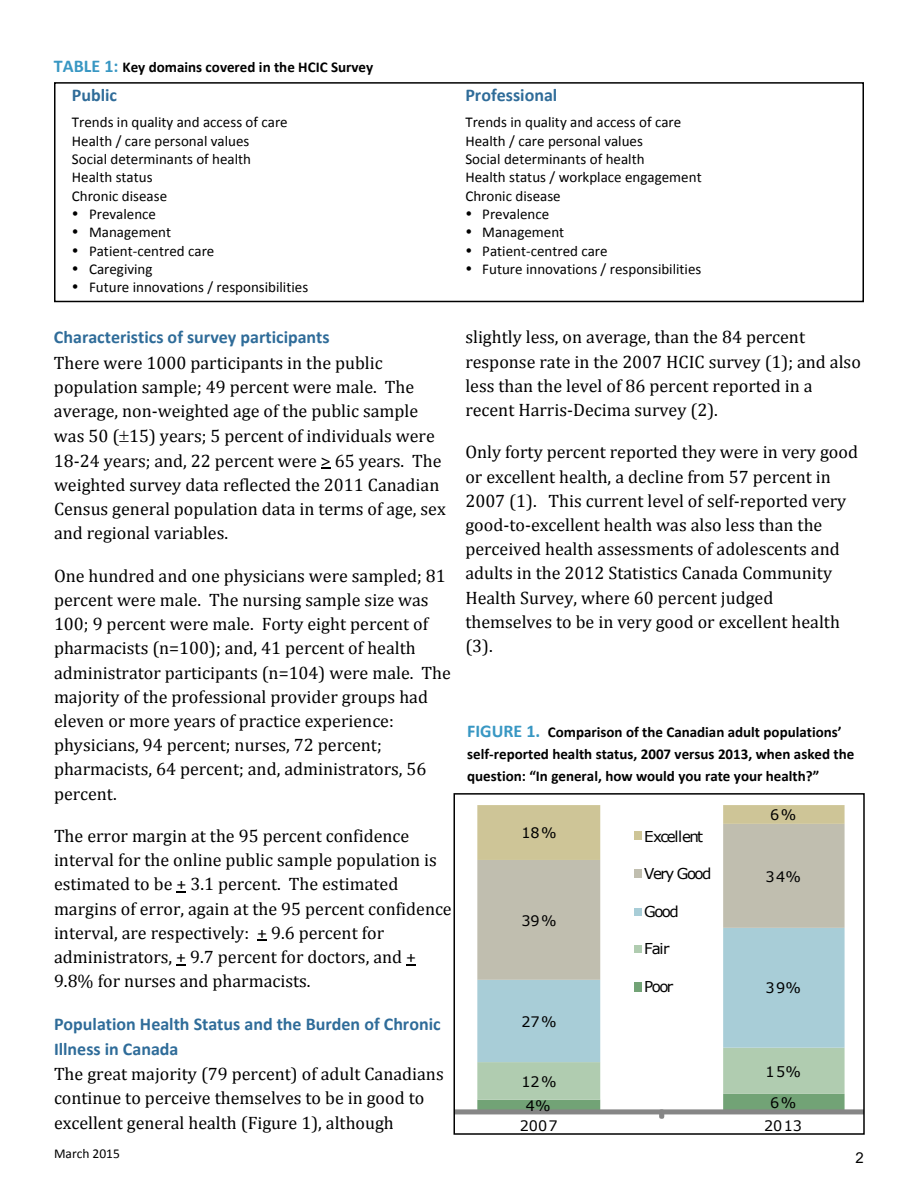
<style>
.page{position:relative;width:918px;height:1188px;background:#fff}
.page>*{position:absolute;margin:0;border:0;box-sizing:border-box;transform-origin:0 0}
.t1{font:18px/24.3px "Cambria";color:#000}
.t2{font:700 18px/25.3px "Calibri";color:#2f6c99}
.t3{font:15px/18.3px "Calibri";color:#000}
.t4{font:700 15px/22.5px "Calibri";color:#000}
.t5{font:15px "Verdana";letter-spacing:-.1em;color:#000}
.t6{font:15px "Arial";color:#000}
.t7{font:14.4px "Verdana";letter-spacing:-.005em;color:#000}
.t8{font:13.5px "Calibri";color:#000}
.s1{font-size:18px;color:#3897c3}
</style>
<div class="page">
<div style="left:54px;top:82px;width:810px;height:220px;border:2px solid #000"></div>
<svg style="left:456px;top:1002px;width:406px;height:117px"></svg>
<div style="left:453px;top:793px;width:412px;height:342px;border:2px solid #000"></div>
<svg style="left:477px;top:805px;width:368px;height:197px"></svg>
<p class="t4" style="left:54px;top:56px;width:321px"><span class="s1">TABLE 1:</span> Key domains covered in the HCIC Survey</p>
<p class="t2" style="left:72px;top:82px;width:47px">Public</p>
<p class="t3" style="left:72px;top:114px;width:217px">Trends in quality and access of care<br>Health / care personal values<br>Social determinants of health<br>Health status<br>Chronic disease</p>
<p class="t3" style="left:72px;top:206px;width:86px">✓ Prevalence</p>
<p class="t3" style="left:72px;top:224px;width:101px">✓ Management</p>
<p class="t3" style="left:72px;top:243px;width:144px">✓ Patient-centred care</p>
<p class="t3" style="left:72px;top:261px;width:82px">✓ Caregiving</p>
<p class="t3" style="left:72px;top:279px;width:238px">✓ Future innovations / responsibilities</p>
<p class="t2" style="left:54px;top:324px;width:277px">Characteristics of survey participants</p>
<p class="t1" style="left:54px;top:351px;width:393px">There were 1000 participants in the public population sample; 49 percent were male. The average, non-weighted age of the public sample was 50 ( 15) years; 5 percent of individuals were 18-24 years; and, 22 percent were &gt; 65 years. The weighted survey data reflected the 2011 Canadian Census general population data in terms of age, sex and regional variables.</p>
<p class="t1" style="left:54px;top:564px;width:398px">One hundred and one physicians were sampled; 81 percent were male. The nursing sample size was 100; 9 percent were male. Forty eight percent of pharmacists (n=100); and, 41 percent of health administrator participants (n=104) were male. The majority of the professional provider groups had eleven or more years of practice experience: physicians, 94 percent; nurses, 72 percent; pharmacists, 64 percent; and, administrators, 56 percent.</p>
<p class="t1" style="left:54px;top:825px;width:399px">The error margin at the 95 percent confidence interval for the online public sample population is estimated to be + 3.1 percent. The estimated margins of error, again at the 95 percent confidence interval, are respectively: + 9.6 percent for administrators, + 9.7 percent for doctors, and + 9.8% for nurses and pharmacists.</p>
<p class="t2" style="left:54px;top:1011px;width:388px">Population Health Status and the Burden of Chronic<br>Illness in Canada</p>
<p class="t1" style="left:54px;top:1063px;width:391px">The great majority (79 percent) of adult Canadians continue to perceive themselves to be in good to excellent general health (Figure 1), although</p>
<p class="t5" style="left:290px;top:892px;width:34px">39%</p>
<p class="t5" style="left:290px;top:1058px;width:34px">12%</p>
<p class="t5" style="left:293px;top:1084px;width:25px">4%</p>
<p class="t8" style="left:54px;top:1148px;width:67px">March 2015</p>
<p class="t2" style="left:465px;top:82px;width:93px">Professional</p>
<p class="t3" style="left:465px;top:114px;width:238px">Trends in quality and access of care<br>Health / care personal values<br>Social determinants of health<br>Health status / workplace engagement<br>Chronic disease</p>
<p class="t3" style="left:465px;top:206px;width:85px">✓ Prevalence</p>
<p class="t3" style="left:465px;top:224px;width:100px">✓ Management</p>
<p class="t3" style="left:465px;top:243px;width:144px">✓ Patient-centred care</p>
<p class="t3" style="left:465px;top:261px;width:238px">✓ Future innovations / responsibilities</p>
<p class="t1" style="left:465px;top:326px;width:397px">slightly less, on average, than the 84 percent response rate in the 2007 HCIC survey (1); and also less than the level of 86 percent reported in a recent Harris-Decima survey (2).</p>
<p class="t1" style="left:465px;top:441px;width:394px">Only forty percent reported they were in very good or excellent health, a decline from 57 percent in 2007 (1). This current level of self-reported very good-to-excellent health was also less than the perceived health assessments of adolescents and adults in the 2012 Statistics Canada Community Health Survey, where 60 percent judged themselves to be in very good or excellent health (3).</p>
<p class="t4" style="left:467px;top:721px;width:389px"><span class="s1">FIGURE 1.</span> Comparison of the Canadian adult populations’ self-reported health status, 2007 versus 2013, when asked the</p>
<p class="t4" style="left:467px;top:764px;width:354px">question: “In general, how would you rate your health?”</p>
<p class="t7" style="left:521px;top:827px;width:37px">18%</p>
<p class="t7" style="left:521px;top:915px;width:37px">39%</p>
<p class="t7" style="left:521px;top:1016px;width:37px">27%</p>
<p class="t7" style="left:521px;top:1076px;width:37px">12%</p>
<p class="t5" style="left:644px;top:830px;width:60px">Excellent</p>
<p class="t5" style="left:644px;top:868px;width:69px">Very Good</p>
<p class="t5" style="left:644px;top:905px;width:36px">Good</p>
<p class="t5" style="left:644px;top:943px;width:27px">Fair</p>
<p class="t5" style="left:644px;top:980px;width:31px">Poor</p>
<p class="t7" style="left:770px;top:809px;width:28px">6%</p>
<p class="t7" style="left:766px;top:871px;width:37px">34%</p>
<p class="t7" style="left:766px;top:982px;width:37px">39%</p>
<p class="t7" style="left:766px;top:1066px;width:37px">15%</p>
<p class="t7" style="left:526px;top:1100px;width:26px">4%</p>
<p class="t7" style="left:770px;top:1097px;width:28px">6%</p>
<p class="t7" style="left:520px;top:1120px;width:40px">2007</p>
<p class="t7" style="left:764px;top:1120px;width:40px">2013</p>
<p class="t6" style="left:856px;top:1148px;width:10px">2</p>
</div>
